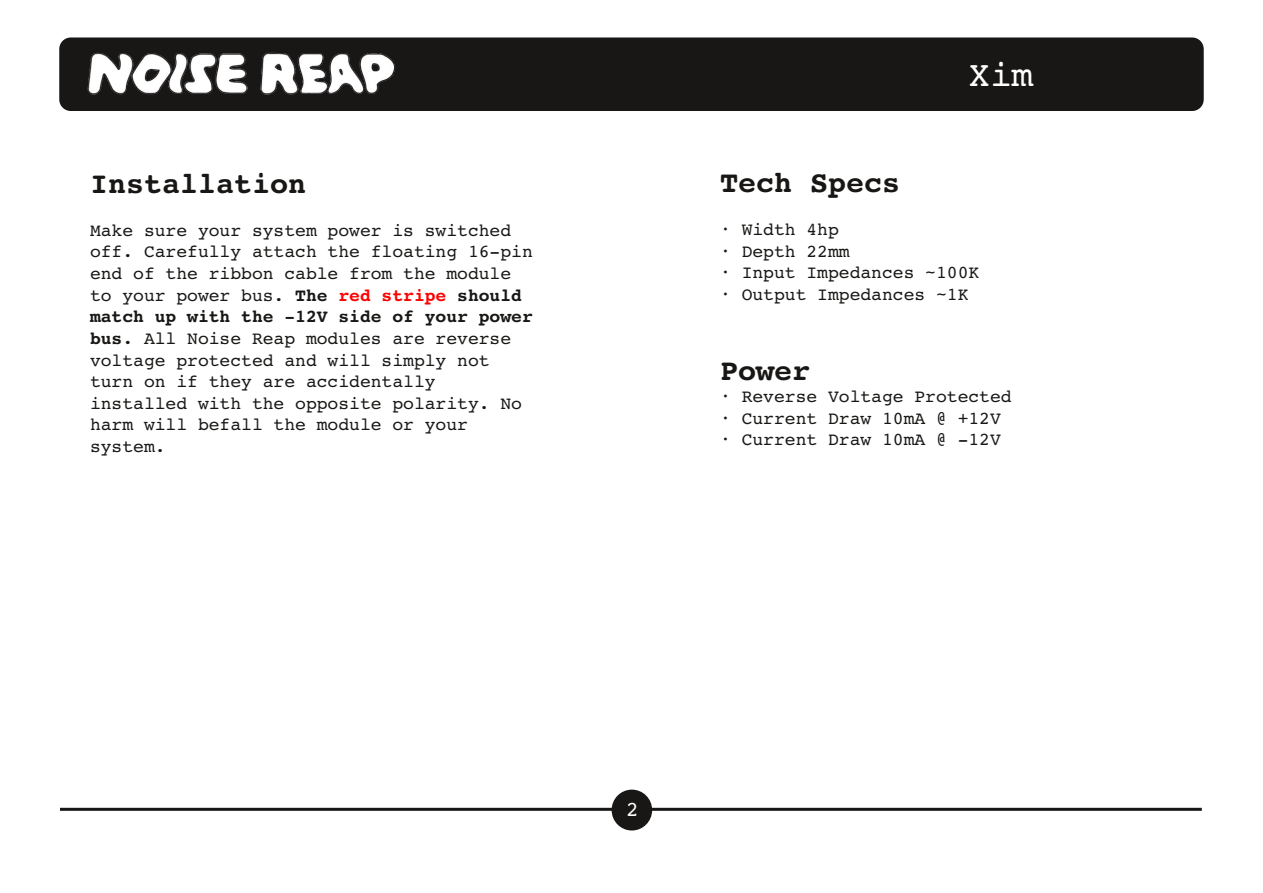
<style>
.page{position:relative;width:1263px;height:893px;background:#fff}
.page>*{position:absolute;margin:0;border:0;box-sizing:border-box;transform-origin:0 0}
.t1{font:36px "Courier 10 Pitch BT";color:#fff}
.t2{font:700 30px "Courier 10 Pitch BT";color:#181715}
.t3{font:21px "Courier 10 Pitch BT";color:#fff}
.t4{font:18px/21.6px "Courier 10 Pitch BT";color:#181715}
.s1{font-weight:700}
.s2{font-weight:700;color:#f00}
</style>
<div class="page">
<div style="left:612px;top:790px;width:39px;height:40px;background:#181715;border-radius:50%"></div>
<div style="left:612px;top:790px;width:40px;height:40px;border:2px solid #181715;border-radius:50%"></div>
<div style="left:60px;top:38px;width:1143px;height:72px;background:#181715;border-radius:11px"></div>
<div style="left:59px;top:38px;width:1145px;height:73px;border:2px solid #181715;border-radius:11px"></div>
<hr style="left:60px;top:808px;width:552px;height:3px;background:#181715">
<img style="left:87px;top:52px;width:309px;height:43px">
<hr style="left:651px;top:808px;width:551px;height:3px;background:#181715">
<h2 class="t2" style="left:90px;top:174px;width:218px">Installation</h2>
<p class="t4" style="left:90px;top:221px;width:444px">Make sure your system power is switched off. Carefully attach the floating 16-pin end of the ribbon cable from the module to your power bus. <span class="s1">The</span> <span class="s2">red stripe</span> <span class="s1">should match up with the -12V side of your power bus.</span> All Noise Reap modules are reverse voltage protected and will simply not turn on if they are accidentally installed with the opposite polarity. No harm will befall the module or your system.</p>
<h1 class="t1" style="left:968px;top:63px;width:66px">Xim</h1>
<h2 class="t2" style="left:720px;top:173px;width:182px">Tech Specs</h2>
<p class="t4" style="left:720px;top:220px;width:120px">• Width 4hp</p>
<p class="t4" style="left:720px;top:242px;width:131px">• Depth 22mm</p>
<p class="t4" style="left:720px;top:263px;width:261px">• Input Impedances ~100K</p>
<p class="t4" style="left:720px;top:285px;width:250px">• Output Impedances ~1K</p>
<h2 class="t2" style="left:720px;top:361px;width:92px">Power</h2>
<p class="t4" style="left:720px;top:387px;width:293px">• Reverse Voltage Protected</p>
<p class="t4" style="left:720px;top:409px;width:282px">• Current Draw 10mA @ +12V</p>
<p class="t4" style="left:720px;top:430px;width:282px">• Current Draw 10mA @ -12V</p>
<p class="t3" style="left:626px;top:803px;width:14px">2</p>
</div>
